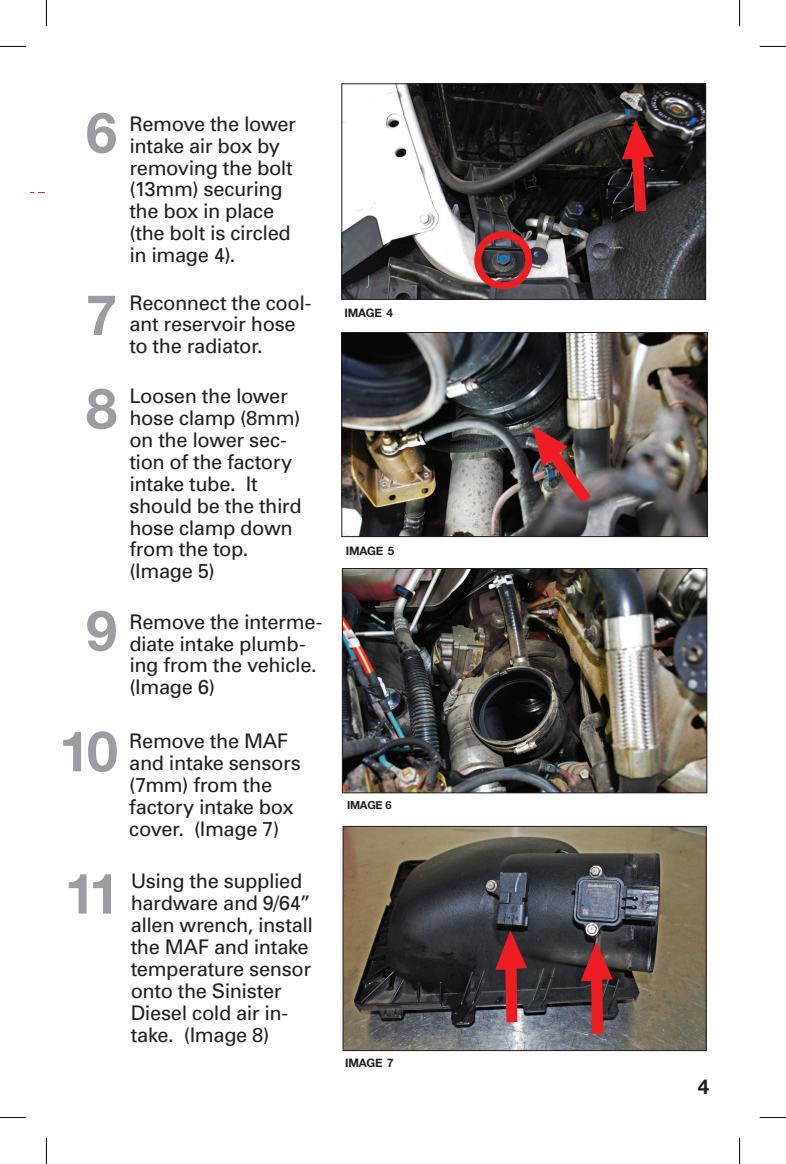
<style>
.page{position:relative;width:786px;height:1164px;background:#fff}
.page>*{position:absolute;margin:0;border:0;box-sizing:border-box;transform-origin:0 0}
.t1{font:700 56px "Helvetica Neue";color:#9b9da0}
.t2{font:700 20.47px "Helvetica Neue";color:#231f20}
.t3{font:20.12px/21.9px "Univers";letter-spacing:-.02em;color:#231f20}
.t4{font:700 11.72px "Helvetica Neue";letter-spacing:-.02em;color:#231f20}
.t5{font:700 11.2px "Helvetica Neue";letter-spacing:-.02em;color:#231f20}
</style>
<div class="page">
<svg style="left:31px;top:192px;width:14px;height:1px"></svg>
<img style="left:344px;top:828px;width:361px;height:221px">
<div style="left:342px;top:826px;width:365px;height:225px;border:1px solid #231f20"></div>
<svg style="left:494px;top:928px;width:34px;height:95px;background:#803338"></svg>
<svg style="left:579px;top:939px;width:35px;height:95px;background:#7f3439"></svg>
<img style="left:343px;top:85px;width:361px;height:213px">
<div style="left:341px;top:83px;width:365px;height:217px;border:1px solid #231f20"></div>
<svg style="left:620px;top:117px;width:35px;height:96px;background:#681d1f"></svg>
<div style="left:474px;top:231px;width:58px;height:58px;border:7px solid #ee1d23;border-radius:50%"></div>
<img style="left:343px;top:334px;width:363px;height:201px">
<div style="left:341px;top:332px;width:367px;height:205px;border:1px solid #231f20"></div>
<img style="left:531px;top:423px;width:61px;height:81px">
<img style="left:344px;top:570px;width:361px;height:221px">
<div style="left:342px;top:568px;width:365px;height:225px;border:1px solid #231f20"></div>
<svg style="left:0;top:46px;width:26px;height:1px"></svg>
<svg style="left:760px;top:46px;width:26px;height:1px"></svg>
<svg style="left:0;top:1117px;width:26px;height:1px"></svg>
<svg style="left:760px;top:1117px;width:26px;height:1px"></svg>
<svg style="left:46px;top:0;width:1px;height:26px"></svg>
<svg style="left:46px;top:1138px;width:1px;height:26px"></svg>
<svg style="left:739px;top:0;width:1px;height:26px"></svg>
<svg style="left:739px;top:1138px;width:1px;height:26px"></svg>
<p class="t1" style="left:86px;top:89px;width:33px">6</p>
<p class="t1" style="left:86px;top:271px;width:33px">7</p>
<p class="t1" style="left:86px;top:365px;width:33px">8</p>
<p class="t1" style="left:86px;top:587px;width:33px">9</p>
<p class="t3" style="left:129px;top:112px;width:168px">Remove the lower intake air box by removing the bolt (13mm) securing the box in place</p>
<p class="t3" style="left:129px;top:222px;width:163px">(the bolt is circled</p>
<p class="t3" style="left:129px;top:244px;width:108px">in image 4).</p>
<p class="t3" style="left:129px;top:291px;width:184px">Reconnect the cool&shy;ant reservoir hose to the radiator.</p>
<p class="t3" style="left:129px;top:385px;width:174px">Loosen the lower hose clamp (8mm) on the lower sec&shy;tion of the factory intake tube. It should be the third hose clamp down from the top.</p>
<p class="t3" style="left:129px;top:560px;width:87px">(Image 5)</p>
<p class="t3" style="left:129px;top:610px;width:194px">Remove the interme&shy;diate intake plumb&shy;ing from the vehicle. (Image 6)</p>
<h1 class="t1" style="left:59px;top:707px;width:60px">10</h1>
<p class="t3" style="left:129px;top:730px;width:173px">Remove the MAF and intake sensors (7mm) from the factory intake box cover. (Image 7)</p>
<p class="t1" style="left:65px;top:850px;width:57px">11</p>
<p class="t3" style="left:131px;top:870px;width:184px">Using the supplied hardware and 9/64” allen wrench, install the MAF and intake temperature sensor onto the Sinister<br>Diesel cold air in&shy;take. (Image 8)</p>
<p class="t4" style="left:344px;top:304px;width:50px">IMAGE 4</p>
<p class="t4" style="left:346px;top:541px;width:50px">IMAGE 5</p>
<p class="t5" style="left:347px;top:796px;width:46px">IMAGE 6</p>
<p class="t4" style="left:345px;top:1053px;width:50px">IMAGE 7</p>
<p class="t2" style="left:698px;top:1071px;width:13px">4</p>
</div>
